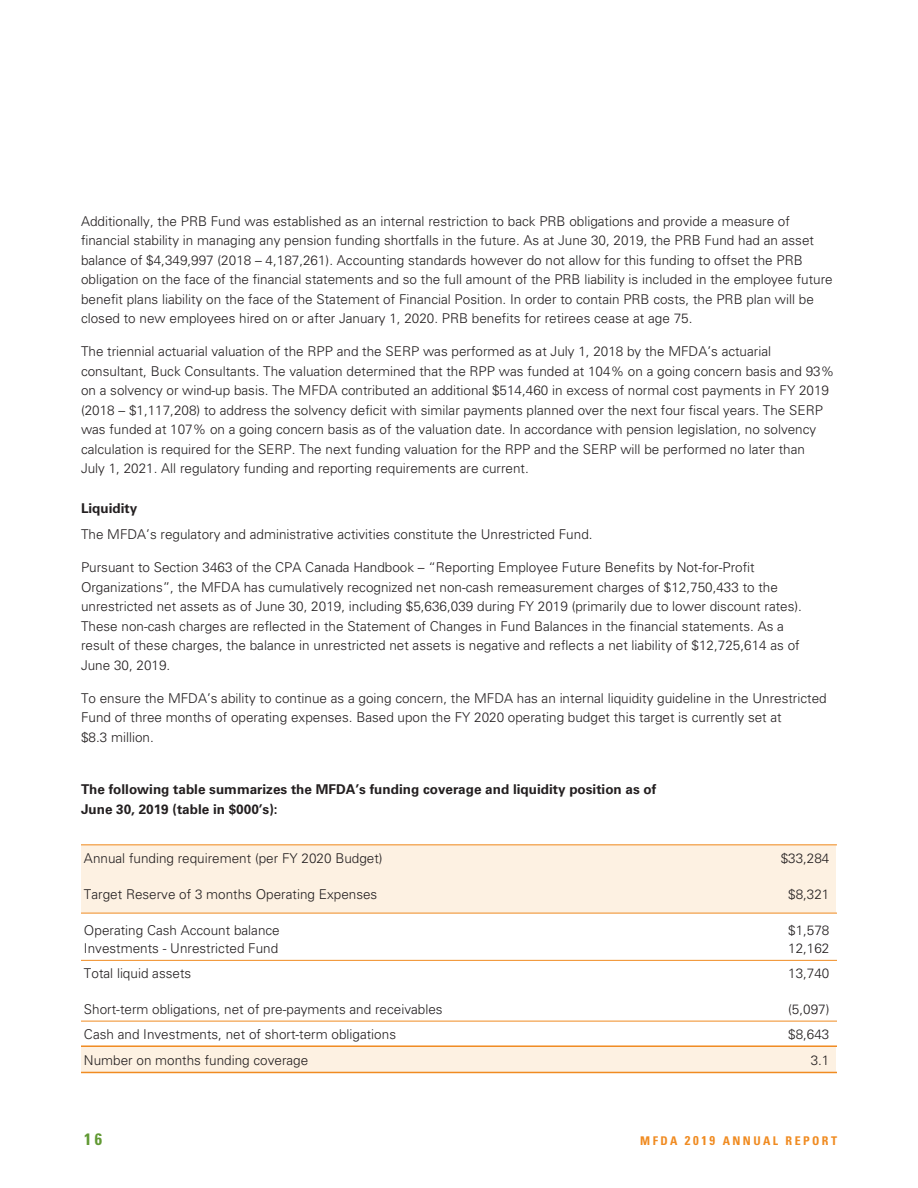
<style>
.page{position:relative;width:918px;height:1188px;background:#fff}
.page>*{position:absolute;margin:0;border:0;box-sizing:border-box;transform-origin:0 0}
.t1{font:700 condensed 16.5px "Univers";color:#619933}
.t2{font:300 13.5px/19.5px "Univers";color:#231f20}
.t3{font:700 13.5px/19.5px "Univers";color:#231f20}
.t4{font:700 condensed 12px "Univers";letter-spacing:.2em;color:#f08b21}
.s1{font-size:12.75px}
</style>
<div class="page">
<div style="left:82px;top:1047px;width:754px;height:25px;background:#fdf1e2"></div>
<hr style="left:81px;top:1072px;width:756px;height:1px;background:#f08b21">
<hr style="left:81px;top:1045px;width:756px;height:2px;background:#f08b21">
<hr style="left:81px;top:1021px;width:756px;height:1px;background:#f08b21">
<hr style="left:81px;top:960px;width:756px;height:1px;background:#f08b21">
<div style="left:82px;top:845px;width:754px;height:68px;background:#fdf1e2"></div>
<hr style="left:81px;top:913px;width:756px;height:1px;background:#f08b21">
<hr style="left:81px;top:844px;width:756px;height:1px;background:#f08b21">
<p class="t2" style="left:81px;top:211px;width:753px">Additionally, the PRB Fund was established as an internal restriction to back PRB obligations and provide a measure of financial stability in managing any pension funding shortfalls in the future. As at June 30, 2019, the PRB Fund had an asset balance of $4,349,997 (2018 – 4,187,261). Accounting standards however do not allow for this funding to offset the PRB obligation on the face of the financial statements and so the full amount of the PRB liability is included in the employee future benefit plans liability on the face of the Statement of Financial Position. In order to contain PRB costs, the PRB plan will be closed to new employees hired on or after January 1, 2020. PRB benefits for retirees cease at age 75.</p>
<p class="t2" style="left:81px;top:342px;width:755px">The triennial actuarial valuation of the RPP and the SERP was performed as at July 1, 2018 by the MFDA’s actuarial consultant, Buck Consultants. The valuation determined that the RPP was funded at 104% on a going concern basis and 93% on a solvency or wind-up basis. The MFDA contributed an additional $514,460 in excess of normal cost payments in FY 2019 (2018 – $1,117,208) to address the solvency deficit with similar payments planned over the next four fiscal years. The SERP was funded at 107% on a going concern basis as of the valuation date. In accordance with pension legislation, no solvency calculation is required for the SERP. The next funding valuation for the RPP and the SERP will be performed no later than<br>July 1, 2021. All regulatory funding and reporting requirements are current.</p>
<h4 class="t3" style="left:81px;top:499px;width:58px">Liquidity</h4>
<p class="t2" style="left:81px;top:525px;width:513px">The MFDA’s regulatory and administrative activities constitute the Unrestricted Fund.</p>
<p class="t2" style="left:81px;top:558px;width:723px">Pursuant to Section 3463 of the CPA Canada Handbook – “Reporting Employee Future Benefits by Not-for-Profit Organizations”, the MFDA has cumulatively recognized net non-cash remeasurement charges of $12,750,433 to the unrestricted net assets as of June 30, 2019, including $5,636,039 during FY 2019 (primarily due to lower discount rates).<br>These non-cash charges are reflected in the Statement of Changes in Fund Balances in the financial statements. As a result of these charges, the balance in unrestricted net assets is negative and reflects a net liability of $12,725,614 as of June 30, 2019.</p>
<p class="t2" style="left:81px;top:688px;width:747px">To ensure the MFDA’s ability to continue as a going concern, the MFDA has an internal liquidity guideline in the Unrestricted<br>Fund of three months of operating expenses. Based upon the FY 2020 operating budget this target is currently set at<br>$8.3 million.</p>
<p class="t3" style="left:81px;top:780px;width:577px">The following table summarizes the MFDA’s funding coverage and liquidity position as of<br>June 30, 2019 (table in $000’s):</p>
<p class="t2" style="left:84px;top:849px;width:300px">Annual funding requirement (per FY 2020 Budget)</p>
<p class="t2" style="left:781px;top:849px;width:50px">$33,284</p>
<p class="t2" style="left:84px;top:885px;width:295px">Target Reserve of 3 months Operating Expenses</p>
<p class="t2" style="left:788px;top:885px;width:43px">$8,321</p>
<p class="t2" style="left:84px;top:921px;width:197px">Operating Cash Account balance</p>
<p class="t2" style="left:788px;top:921px;width:43px">$1,578</p>
<p class="t2" style="left:84px;top:939px;width:196px">Investments - Unrestricted Fund</p>
<p class="t2" style="left:788px;top:939px;width:43px">12,162</p>
<p class="t2" style="left:84px;top:963px;width:109px">Total liquid assets</p>
<p class="t2" style="left:788px;top:963px;width:43px">13,740</p>
<p class="t2" style="left:84px;top:999px;width:360px">Short-term obligations, net of pre-payments and receivables</p>
<p class="t2" style="left:788px;top:999px;width:43px">(5,097)</p>
<p class="t2" style="left:84px;top:1024px;width:314px">Cash and Investments, net of short-term obligations</p>
<p class="t2" style="left:788px;top:1024px;width:43px">$8,643</p>
<p class="t2" style="left:84px;top:1050px;width:226px">Number on months funding coverage</p>
<p class="t2" style="left:811px;top:1050px;width:20px">3.1</p>
<p class="t1" style="left:84px;top:1129px;width:19px">16</p>
<p class="t4" style="left:640px;top:1133px;width:198px">MFDA <span class="s1">2019</span> ANNUAL REPORT</p>
</div>
